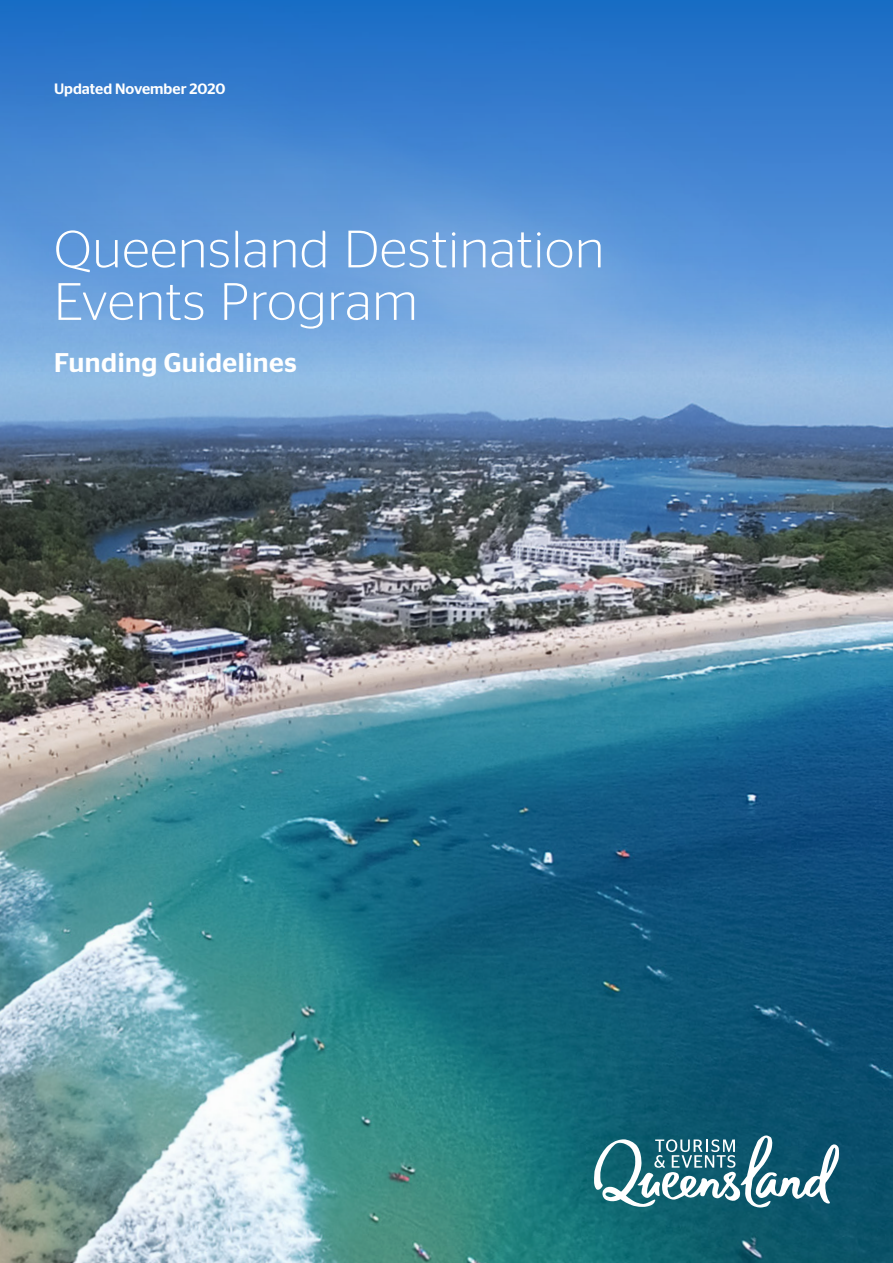
<style>
.page{position:relative;width:893px;height:1263px;background:#fff}
.page>*{position:absolute;margin:0;border:0;box-sizing:border-box;transform-origin:0 0}
.t1{font:300 52.5px/52.5px "Stag Sans";letter-spacing:.02em;color:#fff}
.t2{font:500 27px "Stag Sans";letter-spacing:.02em;color:#fff}
.t3{font:500 15px "Stag Sans";color:#fff}
</style>
<div class="page">
<img style="left:0;top:376px;width:893px;height:887px">
<svg style="left:0;top:0;width:893px;height:376px;background:#508ed4"></svg>
<svg style="left:594px;top:1135px;width:245px;height:72px"></svg>
<p class="t3" style="left:54px;top:80px;width:173px">Updated November 2020</p>
<p class="t1" style="left:54px;top:222px;width:552px">Queensland Destination<br>Events Program</p>
<p class="t2" style="left:54px;top:347px;width:244px">Funding Guidelines</p>
</div>
